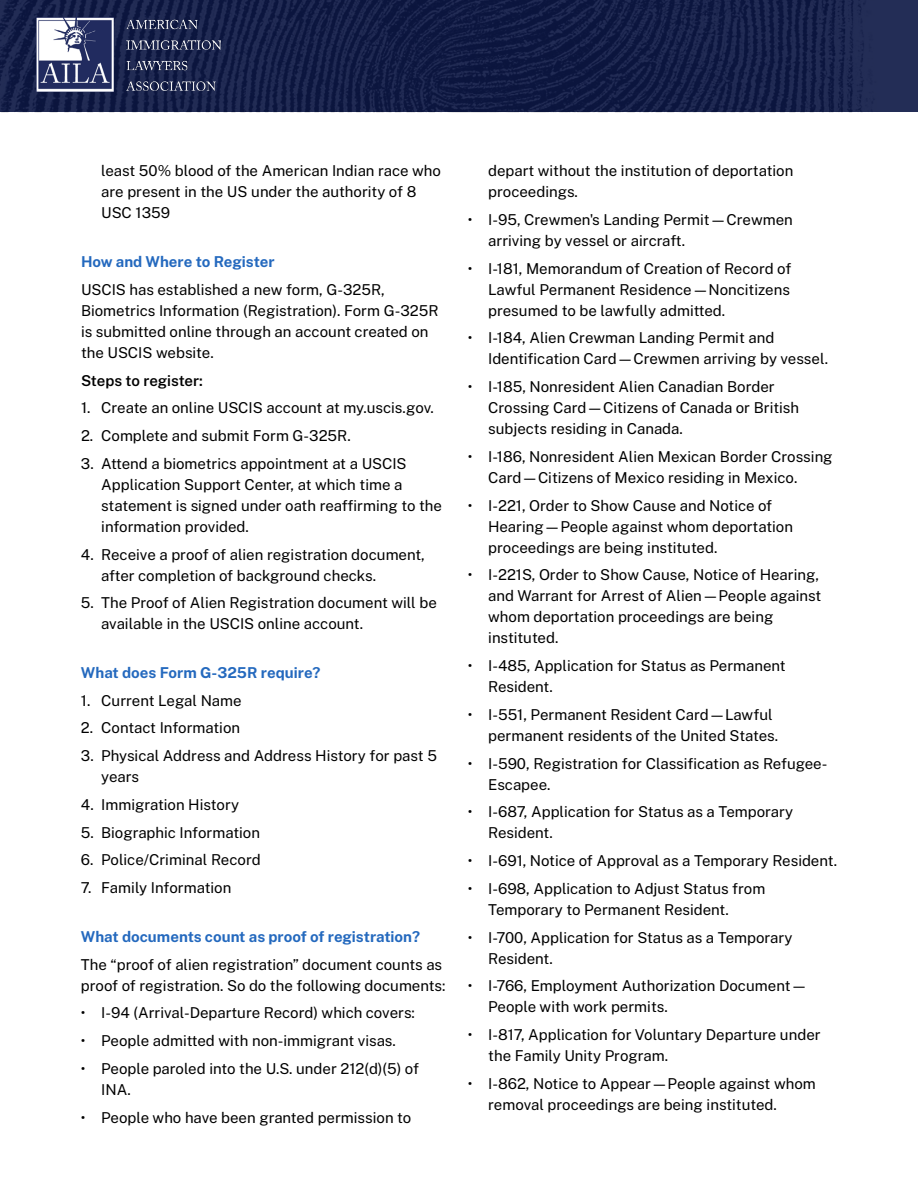
<style>
.page{position:relative;width:918px;height:1188px;background:#fff}
.page>*{position:absolute;margin:0;border:0;box-sizing:border-box;transform-origin:0 0}
.t1{font:15px/21px "Public Sans";color:#000}
.t2{font:700 15px "Public Sans";color:#2469be}
.t3{font:600 15px "Public Sans";letter-spacing:-.005em;color:#000}
</style>
<div class="page">
<img style="left:0;top:0;width:918px;height:112px">
<img style="left:37px;top:14px;width:183px;height:77px">
<p class="t1" style="left:101px;top:160px;width:341px">least 50% blood of the American Indian race who are present in the US under the authority of 8<br>USC 1359</p>
<p class="t2" style="left:81px;top:250px;width:195px">How and Where to Register</p>
<p class="t1" style="left:81px;top:278px;width:359px">USCIS has established a new form, G-325R, Biometrics Information (Registration). Form G-325R is submitted online through an account created on the USCIS website.</p>
<p class="t3" style="left:81px;top:369px;width:123px">Steps to register:</p>
<p class="t1" style="left:81px;top:397px;width:354px">1. Create an online USCIS account at my.uscis.gov.</p>
<p class="t1" style="left:81px;top:424px;width:271px">2. Complete and submit Form G-325R.</p>
<p class="t1" style="left:101px;top:452px;width:342px;text-indent:-20px">3. Attend a biometrics appointment at a USCIS Application Support Center, at which time a statement is signed under oath reaffirming to the information provided.</p>
<p class="t1" style="left:101px;top:543px;width:325px;text-indent:-20px">4. Receive a proof of alien registration document, after completion of background checks.</p>
<p class="t1" style="left:101px;top:592px;width:337px;text-indent:-20px">5. The Proof of Alien Registration document will be available in the USCIS online account.</p>
<p class="t2" style="left:81px;top:661px;width:241px">What does Form G-325R require?</p>
<p class="t1" style="left:81px;top:689px;width:162px">1. Current Legal Name</p>
<p class="t1" style="left:81px;top:717px;width:161px">2. Contact Information</p>
<p class="t1" style="left:101px;top:745px;width:337px;text-indent:-20px">3. Physical Address and Address History for past 5 years</p>
<p class="t1" style="left:81px;top:793px;width:160px">4. Immigration History</p>
<p class="t1" style="left:81px;top:821px;width:181px">5. Biographic Information</p>
<p class="t1" style="left:81px;top:849px;width:181px">6. Police/Criminal Record</p>
<p class="t1" style="left:81px;top:877px;width:152px">7. Family Information</p>
<p class="t2" style="left:81px;top:925px;width:341px">What documents count as proof of registration?</p>
<p class="t1" style="left:81px;top:953px;width:366px">The “proof of alien registration” document counts as proof of registration. So do the following documents:</p>
<p class="t1" style="left:81px;top:1002px;width:336px">• I-94 (Arrival-Departure Record) which covers:</p>
<p class="t1" style="left:81px;top:1030px;width:317px">• People admitted with non-immigrant visas.</p>
<p class="t1" style="left:101px;top:1057px;width:319px;text-indent:-20px">• People paroled into the U.S. under 212(d)(5) of<br>INA.</p>
<p class="t1" style="left:81px;top:1106px;width:332px">• People who have been granted permission to</p>
<p class="t1" style="left:488px;top:160px;width:307px">depart without the institution of deportation proceedings.</p>
<p class="t1" style="left:488px;top:208px;width:306px;text-indent:-20px">• I-95, Crewmen's Landing Permit—Crewmen arriving by vessel or aircraft.</p>
<p class="t1" style="left:488px;top:257px;width:305px;text-align:justify;text-indent:-20px">• I-181, Memorandum of Creation of Record of Lawful Permanent Residence—Noncitizens presumed to be lawfully admitted.</p>
<p class="t1" style="left:488px;top:327px;width:341px;text-indent:-20px">• I-184, Alien Crewman Landing Permit and<br>Identification Card—Crewmen arriving by vessel.</p>
<p class="t1" style="left:488px;top:376px;width:313px;text-indent:-20px">• I-185, Nonresident Alien Canadian Border<br>Crossing Card—Citizens of Canada or British subjects residing in Canada.</p>
<p class="t1" style="left:488px;top:445px;width:346px;text-indent:-20px">• I-186, Nonresident Alien Mexican Border Crossing<br>Card—Citizens of Mexico residing in Mexico.</p>
<p class="t1" style="left:488px;top:494px;width:306px;text-indent:-20px">• I-221, Order to Show Cause and Notice of<br>Hearing—People against whom deportation proceedings are being instituted.</p>
<p class="t1" style="left:488px;top:564px;width:335px;text-indent:-20px">• I-221S, Order to Show Cause, Notice of Hearing, and Warrant for Arrest of Alien—People against whom deportation proceedings are being instituted.</p>
<p class="t1" style="left:488px;top:655px;width:299px;text-indent:-20px">• I-485, Application for Status as Permanent<br>Resident.</p>
<p class="t1" style="left:488px;top:703px;width:292px;text-indent:-20px">• I-551, Permanent Resident Card—Lawful permanent residents of the United States.</p>
<p class="t1" style="left:488px;top:752px;width:341px;text-indent:-20px">• I-590, Registration for Classification as Refugee-<br>Escapee.</p>
<p class="t1" style="left:488px;top:801px;width:307px;text-indent:-20px">• I-687, Application for Status as a Temporary<br>Resident.</p>
<p class="t1" style="left:468px;top:850px;width:371px">• I-691, Notice of Approval as a Temporary Resident.</p>
<p class="t1" style="left:488px;top:877px;width:279px;text-indent:-20px">• I-698, Application to Adjust Status from<br>Temporary to Permanent Resident.</p>
<p class="t1" style="left:488px;top:926px;width:306px;text-indent:-20px">• I-700, Application for Status as a Temporary<br>Resident.</p>
<p class="t1" style="left:488px;top:975px;width:321px;text-indent:-20px">• I-766, Employment Authorization Document—<br>People with work permits.</p>
<p class="t1" style="left:488px;top:1024px;width:334px;text-indent:-20px">• I-817, Application for Voluntary Departure under the Family Unity Program.</p>
<p class="t1" style="left:488px;top:1072px;width:329px;text-indent:-20px">• I-862, Notice to Appear—People against whom removal proceedings are being instituted.</p>
</div>
